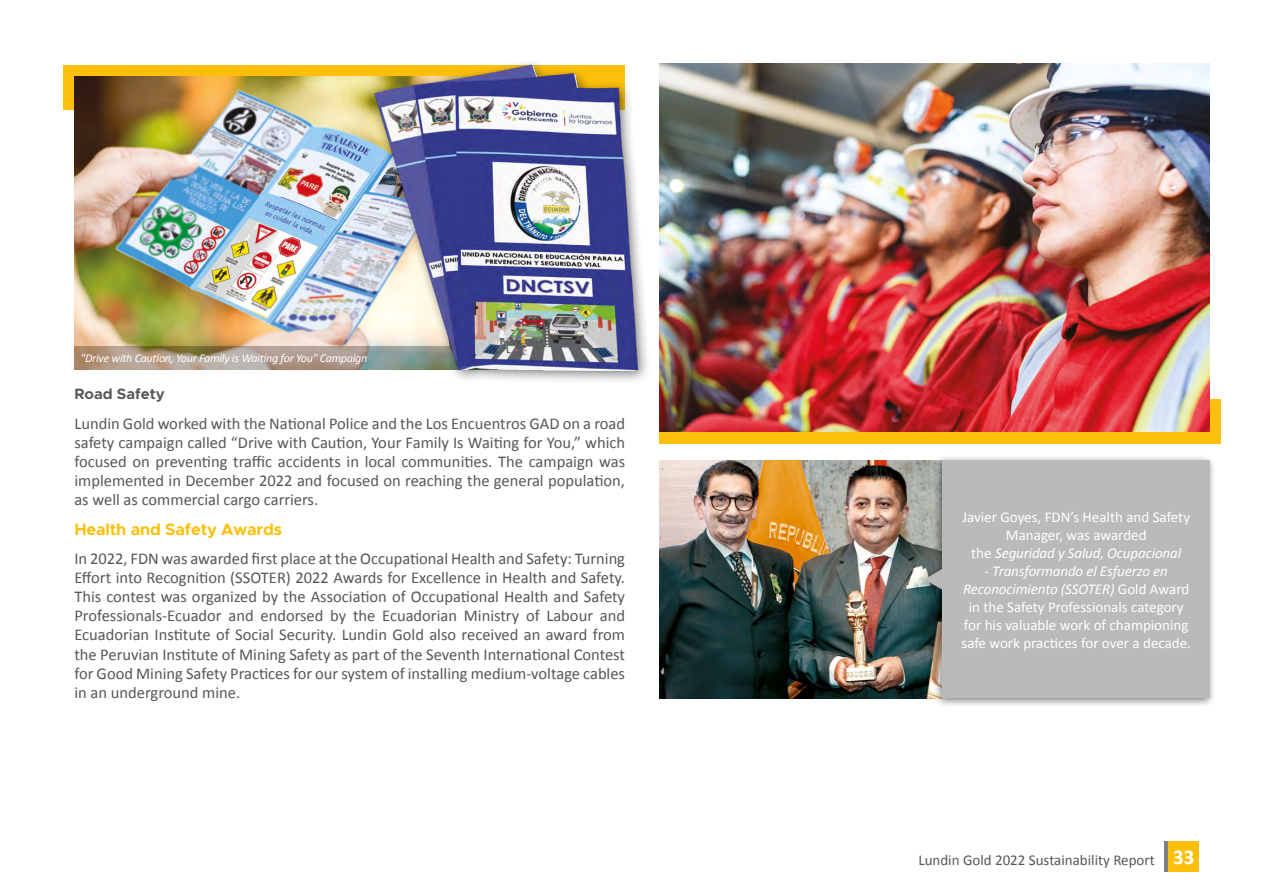
<style>
.page{position:relative;width:1263px;height:893px;background:#fff}
.page>*{position:absolute;margin:0;border:0;box-sizing:border-box;transform-origin:0 0}
.t1{font:16.5px/19px "Calibri";color:#575756;text-align:justify}
.t2{font:700 16.5px "Metropolis";letter-spacing:-.01em;color:#fcc00b}
.t3{font:15px/18px "Calibri";color:#fff;text-align:center}
.t4{font:15px "Calibri";color:#575756}
.t5{font:700 15px "Metropolis";color:#575756}
.t6{font:italic 12px "Calibri";letter-spacing:-.02em;color:#fff}
.s1{font-style:italic}
.s2{font-weight:700;font-size:21px;color:#fff}
</style>
<div class="page">
<div style="left:1168px;top:841px;width:31px;height:31px;background:#fcc00b"></div>
<hr style="left:1164px;top:841px;width:3px;height:31px;background:#7f7f80">
<img style="left:659px;top:460px;width:256px;height:238px">
<div style="left:915px;top:454px;width:301px;height:255px;background:#000;opacity:.5"></div>
<div style="left:943px;top:460px;width:267px;height:238px;background:#bbbaba"></div>
<svg style="left:924px;top:569px;width:19px;height:21px"></svg>
<div style="left:64px;top:65px;width:561px;height:45px;background:#fcc00b"></div>
<img style="left:74px;top:76px;width:290px;height:270px">
<svg style="left:74px;top:346px;width:290px;height:24px;background:#ac9986"></svg>
<img style="left:364px;top:62px;width:313px;height:319px">
<div style="left:659px;top:399px;width:561px;height:44px;background:#fcc00b"></div>
<img style="left:659px;top:64px;width:551px;height:368px">
<p class="t6" style="left:80px;top:350px;width:288px">"Drive with Caution, Your Family is Waiting for You" Campaign</p>
<p class="t5" style="left:74px;top:384px;width:92px">Road Safety</p>
<p class="t1" style="left:74px;top:414px;width:552px">Lundin Gold worked with the National Police and the Los Encuentros GAD on a road safety campaign called “Drive with Caution, Your Family Is Waiting for You,” which focused on preventing traffic accidents in local communities. The campaign was implemented in December 2022 and focused on reaching the general population, as well as commercial cargo carriers.</p>
<p class="t2" style="left:74px;top:519px;width:209px">Health and Safety Awards</p>
<p class="t1" style="left:74px;top:549px;width:552px">In 2022, FDN was awarded first place at the Occupational Health and Safety: Turning Effort into Recognition (SSOTER) 2022 Awards for Excellence in Health and Safety.<br>This contest was organized by the Association of Occupational Health and Safety Professionals-Ecuador and endorsed by the Ecuadorian Ministry of Labour and Ecuadorian Institute of Social Security. Lundin Gold also received an award from the Peruvian Institute of Mining Safety as part of the Seventh International Contest for Good Mining Safety Practices for our system of installing medium-voltage cables in an underground mine.</p>
<p class="t3" style="left:962px;top:508px;width:229px">Javier Goyes, FDN’s Health and Safety<br>Manager, was awarded<br>the <span class="s1">Seguridad y Salud, Ocupacional</span></p>
<p class="t3" style="left:961px;top:562px;width:231px"><span class="s1">- Transformando el Esfuerzo en Reconocimiento (SSOTER)</span> Gold Award in the Safety Professionals category for his valuable work of championing safe work practices for over a decade.</p>
<p class="t4" style="left:918px;top:850px;width:278px">Lundin Gold 2022 Sustainability Report <span class="s2">33</span></p>
</div>
